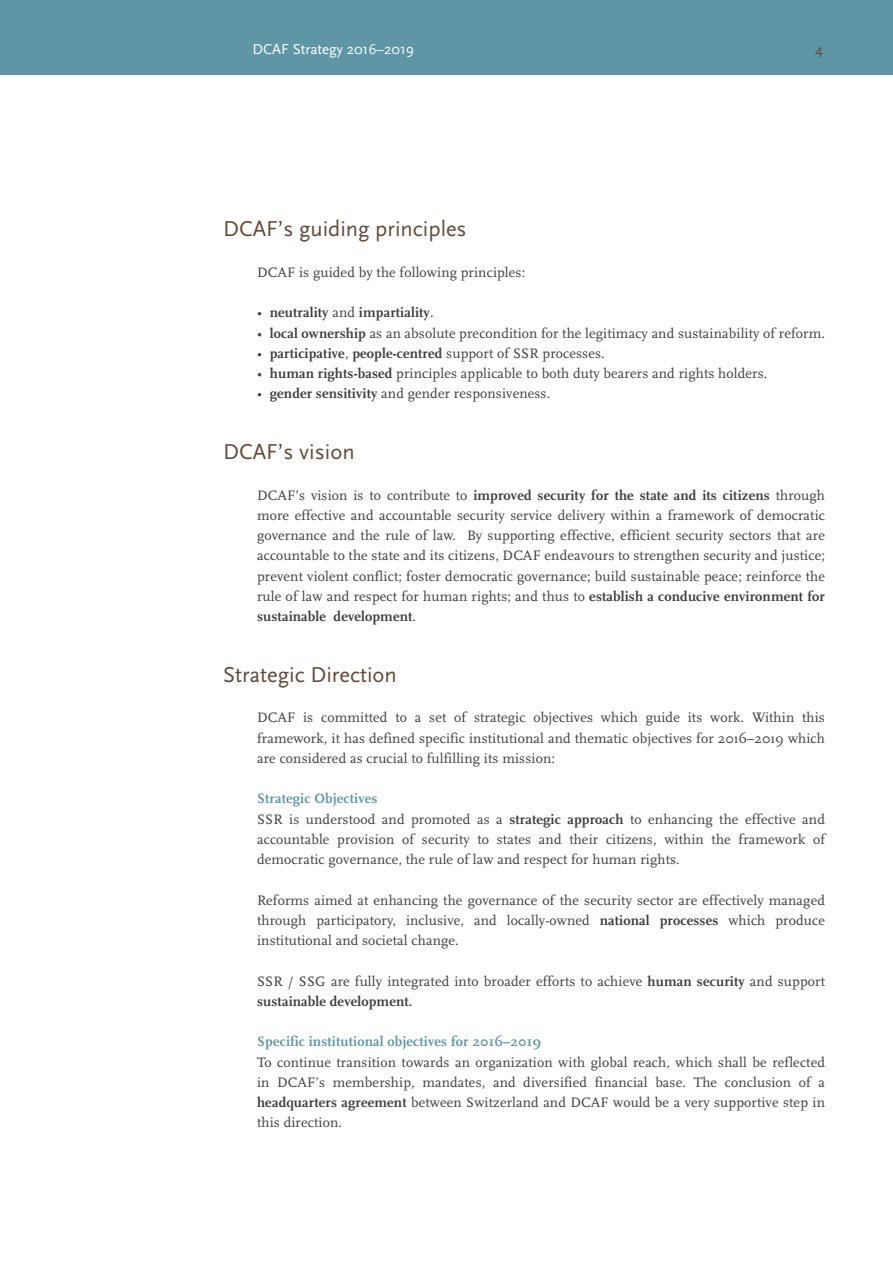
<style>
.page{position:relative;width:893px;height:1263px;background:#fff}
.page>*{position:absolute;margin:0;border:0;box-sizing:border-box;transform-origin:0 0}
.t1{font:22.5px "Scala Sans OT";color:#644b39}
.t2{font:15px "Scala Sans OT";color:#fff}
.t3{font:15px "Scala Sans OT";color:#644b39}
.t4{font:14.25px/20.2px "Scala OT";letter-spacing:.01em;color:#3c3c3b;text-align:justify}
.t5{font:700 14.25px "Scala OT";letter-spacing:.01em;color:#3c3c3b}
.t6{font:700 14.25px "Scala OT";letter-spacing:.01em;color:#5e96a6}
.s1{font-weight:400}
.s2{font-weight:700}
.s3{font-weight:700;color:#5e96a6}
</style>
<div class="page">
<div style="left:0;top:0;width:893px;height:74px;background:#5e96a6"></div>
<p class="t2" style="left:252px;top:40px;width:163px">DCAF Strategy 2016–2019</p>
<p class="t3" style="left:815px;top:40px;width:9px">4</p>
<h1 class="t1" style="left:223px;top:216px;width:245px">DCAF’s guiding principles</h1>
<p class="t4" style="left:257px;top:262px;width:270px">DCAF is guided by the following principles:</p>
<p class="t5" style="left:257px;top:304px;width:178px"><span class="s1">•</span> neutrality <span class="s1">and</span> impartiality<span class="s1">.</span></p>
<p class="t4" style="left:257px;top:323px;width:569px">• <span class="s2">local ownership</span> as an absolute precondition for the legitimacy and sustainability of reform.</p>
<p class="t5" style="left:257px;top:345px;width:349px"><span class="s1">•</span> participative<span class="s1">,</span> people-centred <span class="s1">support of SSR processes.</span></p>
<p class="t4" style="left:257px;top:363px;width:512px">• <span class="s2">human rights-based</span> principles applicable to both duty bearers and rights holders.</p>
<p class="t4" style="left:257px;top:383px;width:295px">• <span class="s2">gender sensitivity</span> and gender responsiveness.</p>
<h1 class="t1" style="left:223px;top:438px;width:133px">DCAF’s vision</h1>
<p class="t4" style="left:257px;top:485px;width:569px">DCAF’s vision is to contribute to <span class="s2">improved security for the state and its citizens</span> through more effective and accountable security service delivery within a framework of democratic governance and the rule of law. By supporting effective, efficient security sectors that are accountable to the state and its citizens, DCAF endeavours to strengthen security and justice; prevent violent conflict; foster democratic governance; build sustainable peace; reinforce the rule of law and respect for human rights; and thus to <span class="s2">establish a conducive environment for sustainable development</span>.</p>
<h1 class="t1" style="left:223px;top:661px;width:175px">Strategic Direction</h1>
<p class="t4" style="left:257px;top:707px;width:569px">DCAF is committed to a set of strategic objectives which guide its work. Within this framework, it has defined specific institutional and thematic objectives for 2016–2019 which are considered as crucial to fulfilling its mission:</p>
<p class="t4" style="left:257px;top:788px;width:569px;text-align:left"><span class="s3">Strategic Objectives<br></span>SSR is understood and promoted as a <span class="s2">strategic approach</span> to enhancing the effective and accountable provision of security to states and their citizens, within the framework of democratic governance, the rule of law and respect for human rights.</p>
<p class="t4" style="left:257px;top:890px;width:569px">Reforms aimed at enhancing the governance of the security sector are effectively managed through participatory, inclusive, and locally-owned <span class="s2">national processes</span> which produce institutional and societal change.</p>
<p class="t4" style="left:257px;top:971px;width:569px">SSR / SSG are fully integrated into broader efforts to achieve <span class="s2">human security</span> and support <span class="s2">sustainable development.</span></p>
<p class="t6" style="left:257px;top:1033px;width:286px">Specific institutional objectives for 2016–2019</p>
<p class="t4" style="left:257px;top:1052px;width:569px">To continue transition towards an organization with global reach, which shall be reflected in DCAF’s membership, mandates, and diversified financial base. The conclusion of a <span class="s2">headquarters agreement</span> between Switzerland and DCAF would be a very supportive step in this direction.</p>
</div>
